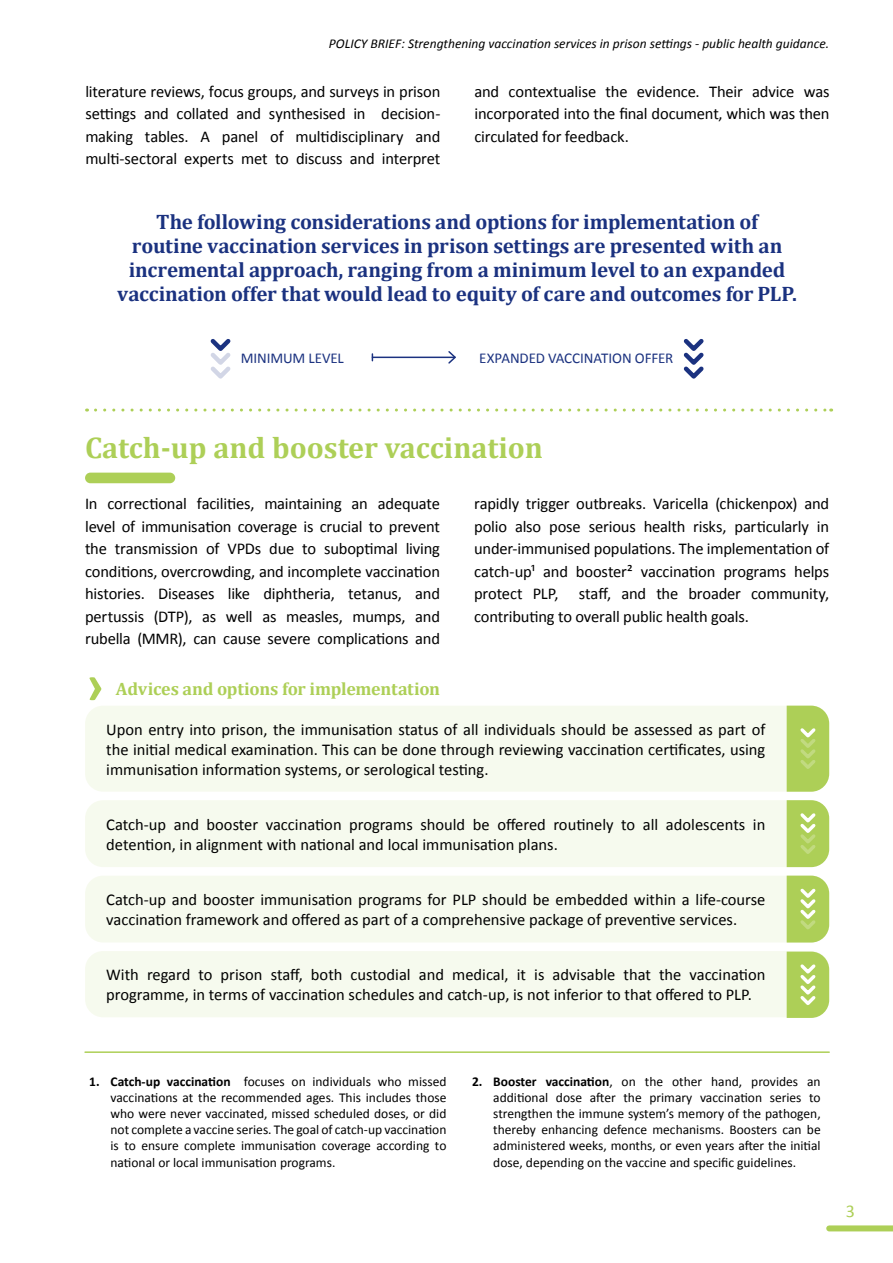
<style>
.page{position:relative;width:893px;height:1263px;background:#fff}
.page>*{position:absolute;margin:0;border:0;box-sizing:border-box;transform-origin:0 0}
.t1{font:700 54px "Calibri";color:#adcf57}
.t2{font:700 30px "Cambria";color:#adcf57}
.t3{font:700 21px/24px "Cambria";letter-spacing:-.01em;color:#1b3280;text-align:center}
.t4{font:700 18px "Cambria";letter-spacing:-.015em;color:#adcf57}
.t5{font:18px "Calibri";color:#adcf57}
.t6{font:16.5px/22.5px "Calibri";color:#000;text-align:justify}
.t7{font:15px "Calibri";letter-spacing:-.01em;color:#1b3280}
.t8{font:13.5px/16.2px "Calibri";color:#000;text-align:justify}
.t9{font:italic 13.5px "Calibri";color:#000}
.s1{font-weight:700}
</style>
<div class="page">
<div style="left:829px;top:1225px;width:64px;height:6px;background:#adcf57"></div>
<div style="left:85px;top:473px;width:90px;height:10px;background:#adcf57;border-radius:5px"></div>
<svg style="left:210px;top:339px;width:21px;height:40px"></svg>
<svg style="left:96px;top:408px;width:736px;height:3px"></svg>
<div style="left:85px;top:800px;width:744px;height:67px;background:#f6faee;border-radius:18px"></div>
<div style="left:85px;top:706px;width:744px;height:86px;background:#f6faee;border-radius:18px"></div>
<svg style="left:787px;top:706px;width:42px;height:86px;background:#b2d262"></svg>
<svg style="left:787px;top:800px;width:42px;height:67px;background:#b5d368"></svg>
<div style="left:85px;top:876px;width:744px;height:66px;background:#f6faee;border-radius:18px"></div>
<div style="left:85px;top:951px;width:744px;height:66px;background:#f6faee;border-radius:18px"></div>
<svg style="left:787px;top:876px;width:42px;height:66px;background:#b6d46a"></svg>
<svg style="left:787px;top:951px;width:42px;height:67px;background:#b9d66f"></svg>
<svg style="left:683px;top:338px;width:21px;height:41px"></svg>
<hr style="left:372px;top:357px;width:83px;height:1px;background:#1b3280">
<svg style="left:447px;top:351px;width:9px;height:13px"></svg>
<hr style="left:85px;top:1051px;width:744px;height:2px;background:#adcf57">
<p class="t9" style="left:329px;top:35px;width:502px">POLICY BRIEF: Strengthening vaccination services in prison settings - public health guidance.</p>
<p class="t6" style="left:85px;top:79px;width:357px">literature reviews, focus groups, and surveys in prison settings and collated and synthesised in decision&shy;making tables. A panel of multidisciplinary and multi-sectoral experts met to discuss and interpret</p>
<p class="t6" style="left:474px;top:79px;width:357px">and contextualise the evidence. Their advice was incorporated into the final document, which was then circulated for feedback.</p>
<p class="t3" style="left:117px;top:209px;width:681px">The following considerations and options for implementation of<br>routine vaccination services in prison settings are presented with an incremental approach, ranging from a minimum level to an expanded vaccination offer that would lead to equity of care and outcomes for PLP.</p>
<p class="t7" style="left:241px;top:349px;width:105px">MINIMUM LEVEL</p>
<p class="t7" style="left:479px;top:349px;width:195px">EXPANDED VACCINATION OFFER</p>
<h2 class="t2" style="left:85px;top:429px;width:460px">Catch-up and booster vaccination</h2>
<p class="t6" style="left:85px;top:492px;width:357px">In correctional facilities, maintaining an adequate level of immunisation coverage is crucial to prevent the transmission of VPDs due to suboptimal living conditions, overcrowding, and incomplete vaccination histories. Diseases like diphtheria, tetanus, and pertussis (DTP), as well as measles, mumps, and rubella (MMR), can cause severe complications and</p>
<p class="t6" style="left:474px;top:492px;width:357px">rapidly trigger outbreaks. Varicella (chickenpox) and polio also pose serious health risks, particularly in under-immunised populations. The implementation of catch-up¹ and booster² vaccination programs helps protect PLP, staff, and the broader community, contributing to overall public health goals.</p>
<h1 class="t1" style="left:85px;top:654px;width:20px">›</h1>
<p class="t4" style="left:116px;top:678px;width:326px">Advices and options for implementation</p>
<p class="t6" style="left:106px;top:719px;width:661px;line-height:19.8px">Upon entry into prison, the immunisation status of all individuals should be assessed as part of the initial medical examination. This can be done through reviewing vaccination certificates, using immunisation information systems, or serological testing.</p>
<p class="t6" style="left:106px;top:814px;width:661px;line-height:19.8px">Catch-up and booster vaccination programs should be offered routinely to all adolescents in detention, in alignment with national and local immunisation plans.</p>
<p class="t6" style="left:106px;top:889px;width:661px;line-height:19.8px">Catch-up and booster immunisation programs for PLP should be embedded within a life-course vaccination framework and offered as part of a comprehensive package of preventive services.</p>
<p class="t6" style="left:106px;top:964px;width:661px;line-height:19.8px">With regard to prison staff, both custodial and medical, it is advisable that the vaccination programme, in terms of vaccination schedules and catch-up, is not inferior to that offered to PLP.</p>
<p class="t8" style="left:111px;top:1072px;width:337px;text-indent:-21px"><span class="s1">1. Catch-up vaccination</span> focuses on individuals who missed vaccinations at the recommended ages. This includes those who were never vaccinated, missed scheduled doses, or did not complete a vaccine series. The goal of catch-up vaccination is to ensure complete immunisation coverage according to national or local immunisation programs.</p>
<p class="t8" style="left:493px;top:1072px;width:329px;text-indent:-21px"><span class="s1">2. Booster vaccination</span>, on the other hand, provides an additional dose after the primary vaccination series to strengthen the immune system’s memory of the pathogen, thereby enhancing defence mechanisms. Boosters can be administered weeks, months, or even years after the initial dose, depending on the vaccine and specific guidelines.</p>
<p class="t5" style="left:846px;top:1199px;width:11px">3</p>
</div>
